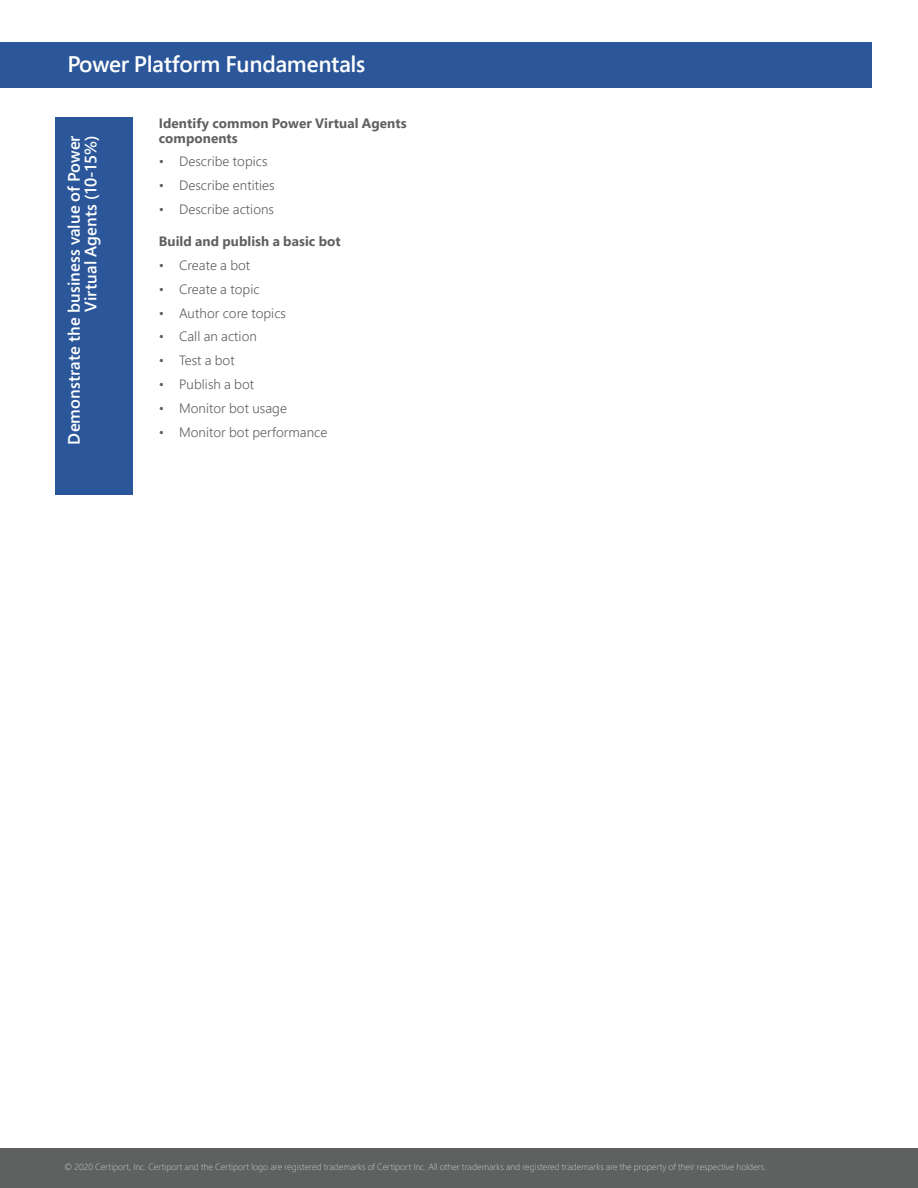
<style>
.page{position:relative;width:918px;height:1188px;background:#fff}
.page>*{position:absolute;margin:0;border:0;box-sizing:border-box;transform-origin:0 0}
.t1{font:600 22.5px "Segoe Pro";letter-spacing:-.01em;color:#fff}
.t2{font:600 16.5px/16.5px "Segoe Pro";letter-spacing:.01em;color:#fff;text-align:right}
.t3{font:300 13.5px "Segoe Pro";letter-spacing:.005em;color:#5f6060}
.t4{font:700 13.5px/14.2px "Segoe Pro";letter-spacing:.005em;color:#5f6060}
.t5{font:300 9px "Segoe Pro";color:#c9cacb}
</style>
<div class="page">
<div style="left:0;top:1148px;width:918px;height:40px;background:#5f6060"></div>
<div style="left:0;top:42px;width:871px;height:45px;background:#2b579a"></div>
<div style="left:56px;top:117px;width:77px;height:378px;background:#2b579a"></div>
<h1 class="t1" style="left:68px;top:48px;width:299px">Power Platform Fundamentals</h1>
<h2 class="t2" style="left:65px;top:445px;width:311px;rotate:-90deg">Demonstrate the business value of Power<br>Virtual Agents (10-15%)</h2>
<h3 class="t4" style="left:159px;top:116px;width:249px">Identify common Power Virtual Agents components</h3>
<h3 class="t3" style="left:159px;top:152px;width:110px">• Describe topics</h3>
<h3 class="t3" style="left:159px;top:176px;width:117px">• Describe entities</h3>
<h3 class="t3" style="left:159px;top:200px;width:117px">• Describe actions</h3>
<h3 class="t4" style="left:159px;top:234px;width:183px">Build and publish a basic bot</h3>
<h3 class="t3" style="left:159px;top:256px;width:93px">• Create a bot</h3>
<h3 class="t3" style="left:159px;top:280px;width:102px">• Create a topic</h3>
<h3 class="t3" style="left:159px;top:304px;width:129px">• Author core topics</h3>
<h3 class="t3" style="left:159px;top:327px;width:100px">• Call an action</h3>
<h3 class="t3" style="left:159px;top:351px;width:77px">• Test a bot</h3>
<h3 class="t3" style="left:159px;top:375px;width:97px">• Publish a bot</h3>
<h3 class="t3" style="left:159px;top:399px;width:130px">• Monitor bot usage</h3>
<h3 class="t3" style="left:159px;top:423px;width:170px">• Monitor bot performance</h3>
<p class="t5" style="left:64px;top:1160px;width:703px">© 2020 Certiport, Inc. Certiport and the Certiport logo are registered trademarks of Certiport Inc. All other trademarks and registered trademarks are the property of their respective holders.</p>
</div>
